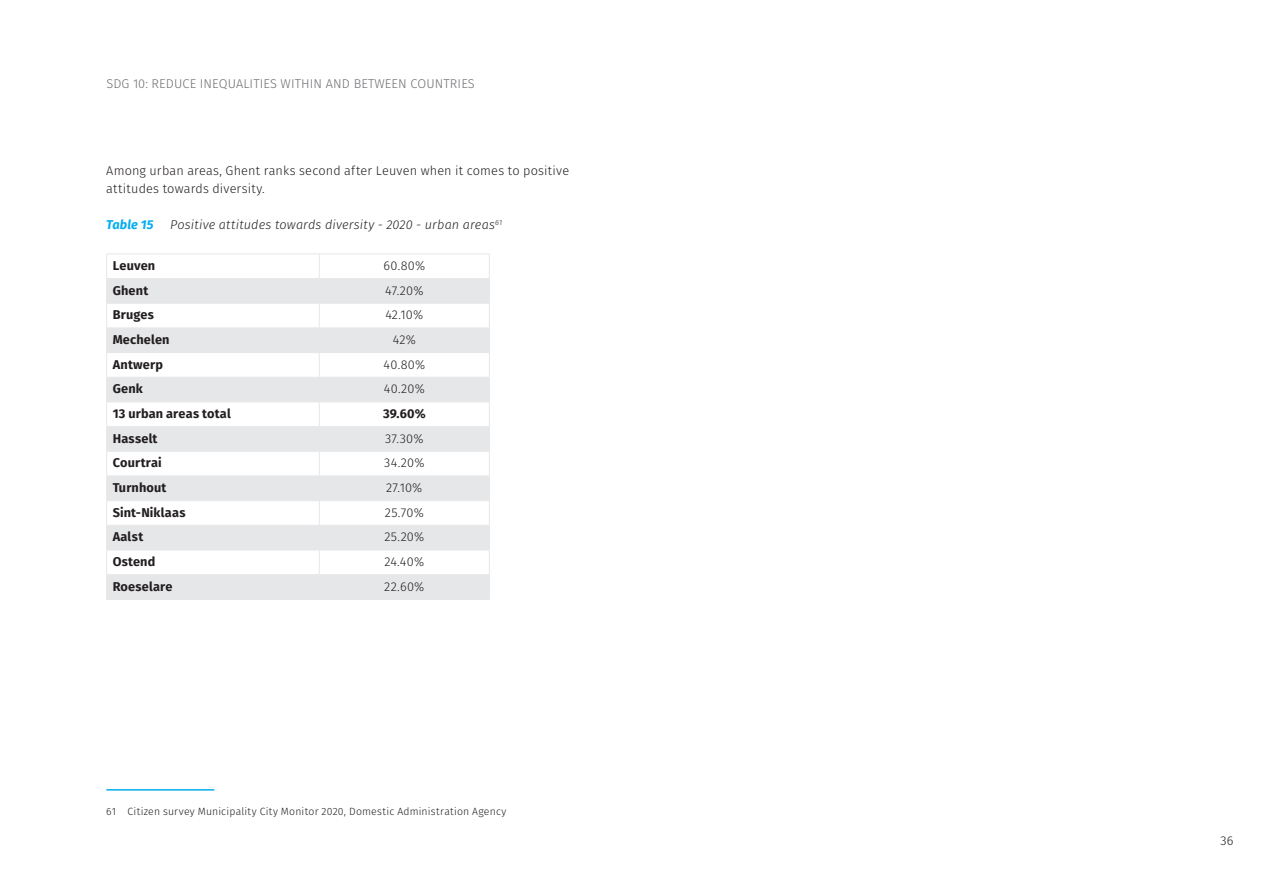
<style>
.page{position:relative;width:1263px;height:893px;background:#fff}
.page>*{position:absolute;margin:0;border:0;box-sizing:border-box;transform-origin:0 0}
.t1{font:300 12.75px/18px "Fira Sans";letter-spacing:.015em;color:#231f20}
.t2{font:700 12.75px "Fira Sans";letter-spacing:.015em;color:#231f20}
.t3{font:italic 300 12.75px "Fira Sans";letter-spacing:.01em;color:#231f20}
.t4{font:300 12.75px "Fira Sans";letter-spacing:.01em;color:#6c6d70}
.t5{font:italic 700 12.75px "Fira Sans";letter-spacing:.01em;color:#00aeef}
.t6{font:300 10.5px "Fira Sans";letter-spacing:.02em;color:#231f20}
</style>
<div class="page">
<svg style="left:107px;top:279px;width:382px;height:320px;fill:#e6e7e9"></svg>
<hr style="left:106px;top:253px;width:213px;height:1px;background:#e6e7e9">
<hr style="left:319px;top:253px;width:171px;height:1px;background:#e6e7e9">
<hr style="left:106px;top:278px;width:213px;height:1px;background:#e6e7e9">
<hr style="left:319px;top:278px;width:171px;height:1px;background:#e6e7e9">
<hr style="left:106px;top:303px;width:213px;height:1px;background:#e6e7e9">
<hr style="left:319px;top:303px;width:171px;height:1px;background:#e6e7e9">
<hr style="left:106px;top:327px;width:213px;height:1px;background:#e6e7e9">
<hr style="left:319px;top:327px;width:171px;height:1px;background:#e6e7e9">
<hr style="left:106px;top:352px;width:213px;height:1px;background:#e6e7e9">
<hr style="left:319px;top:352px;width:171px;height:1px;background:#e6e7e9">
<hr style="left:106px;top:377px;width:213px;height:1px;background:#e6e7e9">
<hr style="left:319px;top:377px;width:171px;height:1px;background:#e6e7e9">
<hr style="left:106px;top:402px;width:213px;height:1px;background:#e6e7e9">
<hr style="left:319px;top:402px;width:171px;height:1px;background:#e6e7e9">
<hr style="left:106px;top:426px;width:213px;height:1px;background:#e6e7e9">
<hr style="left:319px;top:426px;width:171px;height:1px;background:#e6e7e9">
<hr style="left:106px;top:451px;width:213px;height:1px;background:#e6e7e9">
<hr style="left:319px;top:451px;width:171px;height:1px;background:#e6e7e9">
<hr style="left:106px;top:476px;width:213px;height:1px;background:#e6e7e9">
<hr style="left:319px;top:476px;width:171px;height:1px;background:#e6e7e9">
<hr style="left:106px;top:500px;width:213px;height:1px;background:#e6e7e9">
<hr style="left:319px;top:500px;width:171px;height:1px;background:#e6e7e9">
<hr style="left:106px;top:525px;width:213px;height:1px;background:#e6e7e9">
<hr style="left:319px;top:525px;width:171px;height:1px;background:#e6e7e9">
<hr style="left:106px;top:550px;width:213px;height:1px;background:#e6e7e9">
<hr style="left:319px;top:550px;width:171px;height:1px;background:#e6e7e9">
<hr style="left:106px;top:574px;width:213px;height:1px;background:#e6e7e9">
<svg style="left:106px;top:254px;width:1px;height:345px"></svg>
<hr style="left:319px;top:574px;width:171px;height:1px;background:#e6e7e9">
<svg style="left:319px;top:254px;width:1px;height:345px"></svg>
<svg style="left:489px;top:254px;width:1px;height:345px"></svg>
<hr style="left:106px;top:599px;width:213px;height:1px;background:#e6e7e9">
<hr style="left:319px;top:599px;width:171px;height:1px;background:#e6e7e9">
<hr style="left:106px;top:789px;width:108px;height:2px;background:#00aeef">
<p class="t4" style="left:106px;top:75px;width:370px">SDG 10: REDUCE INEQUALITIES WITHIN AND BETWEEN COUNTRIES</p>
<p class="t1" style="left:106px;top:162px;width:464px">Among urban areas, Ghent ranks second after Leuven when it comes to positive attitudes towards diversity.</p>
<p class="t5" style="left:106px;top:214px;width:49px">Table 15</p>
<p class="t3" style="left:170px;top:216px;width:333px">Positive attitudes towards diversity - 2020 - urban areas<sup>61</sup></p>
<p class="t2" style="left:113px;top:255px;width:44px">Leuven</p>
<p class="t1" style="left:383px;top:256px;width:43px">60.80%</p>
<p class="t2" style="left:113px;top:280px;width:37px">Ghent</p>
<p class="t1" style="left:385px;top:281px;width:40px">47.20%</p>
<p class="t2" style="left:113px;top:304px;width:43px">Bruges</p>
<p class="t1" style="left:385px;top:306px;width:39px">42.10%</p>
<p class="t2" style="left:113px;top:329px;width:58px">Mechelen</p>
<p class="t1" style="left:393px;top:330px;width:25px">42%</p>
<p class="t2" style="left:113px;top:354px;width:52px">Antwerp</p>
<p class="t1" style="left:383px;top:355px;width:43px">40.80%</p>
<p class="t2" style="left:113px;top:378px;width:32px">Genk</p>
<p class="t1" style="left:384px;top:380px;width:42px">40.20%</p>
<p class="t2" style="left:113px;top:403px;width:120px">13 urban areas total</p>
<p class="t2" style="left:383px;top:403px;width:44px">39.60%</p>
<p class="t2" style="left:113px;top:428px;width:46px">Hasselt</p>
<p class="t1" style="left:385px;top:429px;width:40px">37.30%</p>
<p class="t2" style="left:113px;top:452px;width:51px">Courtrai</p>
<p class="t1" style="left:384px;top:454px;width:42px">34.20%</p>
<p class="t2" style="left:113px;top:477px;width:55px">Turnhout</p>
<p class="t1" style="left:386px;top:479px;width:38px">27.10%</p>
<p class="t2" style="left:113px;top:502px;width:74px">Sint-Niklaas</p>
<p class="t1" style="left:385px;top:503px;width:41px">25.70%</p>
<p class="t2" style="left:113px;top:526px;width:32px">Aalst</p>
<p class="t1" style="left:384px;top:528px;width:41px">25.20%</p>
<p class="t2" style="left:113px;top:551px;width:44px">Ostend</p>
<p class="t1" style="left:384px;top:553px;width:41px">24.40%</p>
<p class="t2" style="left:113px;top:576px;width:61px">Roeselare</p>
<p class="t1" style="left:384px;top:577px;width:42px">22.60%</p>
<p class="t6" style="left:106px;top:803px;width:402px">61 Citizen survey Municipality City Monitor 2020, Domestic Administration Agency</p>
<p class="t1" style="left:1220px;top:831px;width:15px">36</p>
</div>
